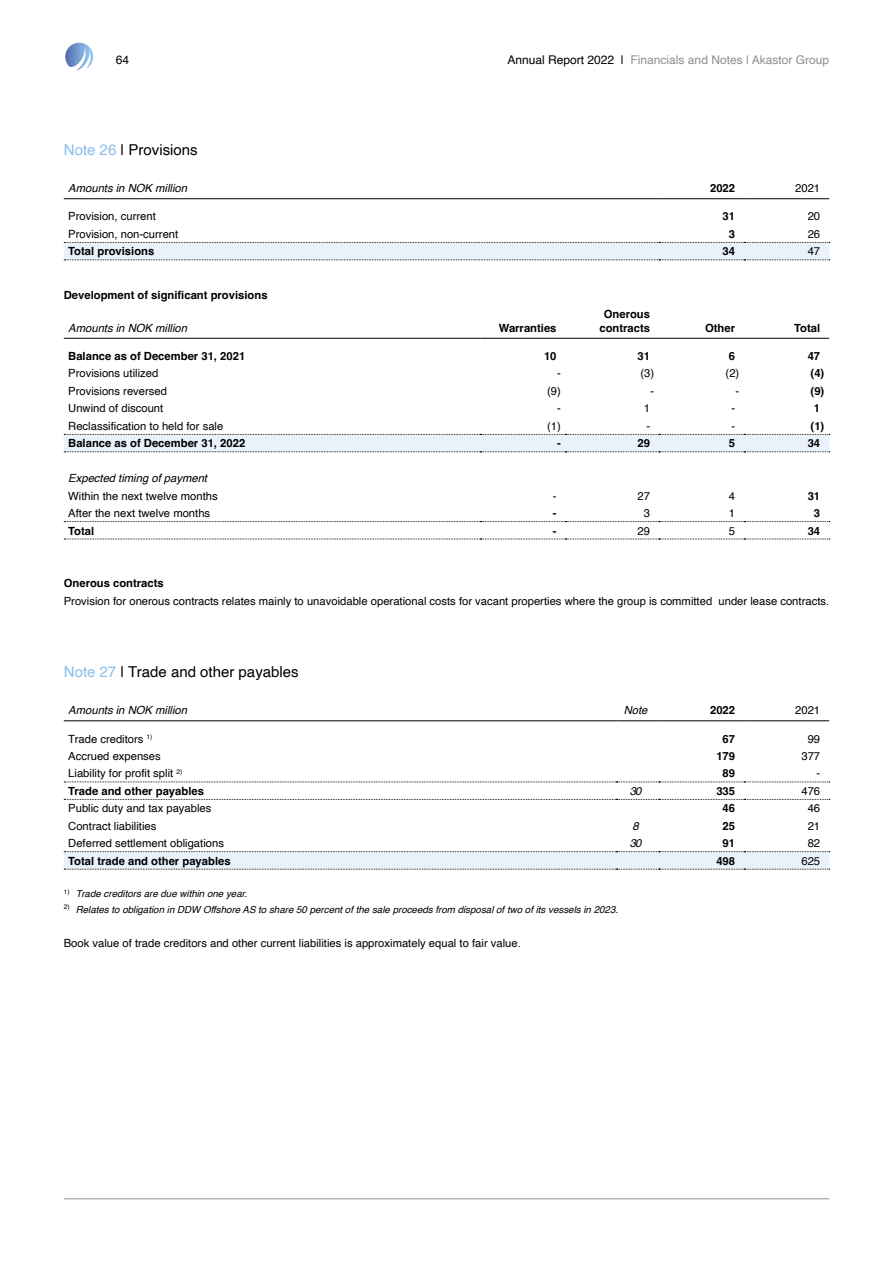
<style>
.page{position:relative;width:893px;height:1263px;background:#fff}
.page>*{position:absolute;margin:0;border:0;box-sizing:border-box;transform-origin:0 0}
.Notetittel{font:15px "Helvetica";color:#000}
.t1{font:12px "Helvetica";color:#8c8f92}
.t2{font:12px "Helvetica";color:#000}
.Venstre{font:11.25px "Helvetica";color:#000}
.Noter_brødtekst{font:11.25px "Helvetica";color:#000}
.Venstre-2{font:700 11.25px "Helvetica";color:#000}
.Høyre{font:700 11.25px/13.5px "Helvetica";color:#000;text-align:center}
.Venstre-3{font:italic 11.25px "Helvetica";color:#000}
.Noter_mellomtittel_1{font:700 11.25px "Helvetica";color:#000}
.Høyre-2{font:11.25px "Helvetica";color:#000}
.Høyre_tall_parentes{font:11.25px "Helvetica";color:#000}
.Høyre_tall_parentes-2{font:700 11.25px "Helvetica";color:#000}
.Sentrert{font:italic 11.25px "Helvetica";color:#000}
.Fotnote{font:italic 9.75px "Helvetica";color:#000}
.s1{color:#000}
.s2{color:#8cbeeb}
</style>
<div class="page">
<svg style="left:65px;top:43px;width:28px;height:28px"></svg>
<hr style="left:64px;top:1198px;width:765px;height:1px;background:#8c8f92">
<hr style="left:64px;top:198px;width:595px;height:1px;background:#000">
<hr style="left:659px;top:198px;width:85px;height:1px;background:#000">
<hr style="left:744px;top:198px;width:85px;height:1px;background:#000">
<svg style="left:64px;top:242px;width:766px;height:18px;background:#e0e7f0"></svg>
<svg style="left:64px;top:521px;width:766px;height:1px"></svg>
<svg style="left:64px;top:539px;width:766px;height:1px"></svg>
<hr style="left:64px;top:338px;width:416px;height:1px;background:#000">
<hr style="left:480px;top:338px;width:86px;height:1px;background:#000">
<hr style="left:566px;top:338px;width:93px;height:1px;background:#000">
<hr style="left:659px;top:338px;width:85px;height:1px;background:#000">
<hr style="left:744px;top:338px;width:85px;height:1px;background:#000">
<svg style="left:64px;top:434px;width:766px;height:18px;background:#dfe7f0"></svg>
<hr style="left:64px;top:720px;width:553px;height:1px;background:#000">
<hr style="left:617px;top:720px;width:42px;height:1px;background:#000">
<hr style="left:659px;top:720px;width:85px;height:1px;background:#000">
<hr style="left:744px;top:720px;width:85px;height:1px;background:#000">
<svg style="left:64px;top:851px;width:766px;height:19px;background:#dfe6ee"></svg>
<svg style="left:64px;top:781px;width:766px;height:1px"></svg>
<svg style="left:64px;top:799px;width:766px;height:1px"></svg>
<p class="t2" style="left:116px;top:50px;width:15px">64</p>
<p class="t1" style="left:507px;top:50px;width:323px"><span class="s1">Annual Report 2022 |</span> Financials and Notes | Akastor Group</p>
<p class="Notetittel" style="left:64px;top:138px;width:135px"><span class="s2">Note 26</span> | Provisions</p>
<p class="Venstre-3" style="left:68px;top:179px;width:120px">Amounts in NOK million</p>
<p class="Høyre" style="left:710px;top:183px;width:27px">2022</p>
<p class="Høyre-2" style="left:795px;top:179px;width:27px">2021</p>
<p class="Venstre" style="left:68px;top:208px;width:89px">Provision, current</p>
<p class="Høyre" style="left:723px;top:211px;width:14px">31</p>
<p class="Høyre-2" style="left:808px;top:208px;width:14px">20</p>
<p class="Venstre" style="left:68px;top:225px;width:112px">Provision, non-current</p>
<p class="Høyre" style="left:729px;top:228px;width:8px">3</p>
<p class="Høyre-2" style="left:808px;top:225px;width:14px">26</p>
<p class="Venstre-2" style="left:68px;top:245px;width:88px">Total provisions</p>
<p class="Høyre" style="left:723px;top:246px;width:14px">34</p>
<p class="Høyre-2" style="left:808px;top:243px;width:14px">47</p>
<p class="Noter_mellomtittel_1" style="left:64px;top:288px;width:205px">Development of significant provisions</p>
<p class="Venstre-3" style="left:68px;top:319px;width:120px">Amounts in NOK million</p>
<p class="Høyre" style="left:499px;top:322px;width:59px">Warranties</p>
<p class="Høyre" style="left:599px;top:309px;width:52px">Onerous contracts</p>
<p class="Høyre" style="left:705px;top:322px;width:32px">Other</p>
<p class="Høyre" style="left:794px;top:322px;width:28px">Total</p>
<p class="Venstre-2" style="left:68px;top:349px;width:178px">Balance as of December 31, 2021</p>
<p class="Høyre" style="left:544px;top:351px;width:14px">10</p>
<p class="Høyre" style="left:638px;top:351px;width:14px">31</p>
<p class="Høyre" style="left:729px;top:351px;width:8px">6</p>
<p class="Høyre" style="left:808px;top:351px;width:14px">47</p>
<p class="Venstre" style="left:68px;top:365px;width:92px">Provisions utilized</p>
<p class="Høyre_tall_parentes" style="left:557px;top:365px;width:5px">-</p>
<p class="Høyre_tall_parentes" style="left:641px;top:365px;width:15px">(3)</p>
<p class="Høyre_tall_parentes" style="left:726px;top:365px;width:15px">(2)</p>
<p class="Høyre_tall_parentes-2" style="left:811px;top:367px;width:15px">(4)</p>
<p class="Venstre" style="left:68px;top:382px;width:100px">Provisions reversed</p>
<p class="Høyre_tall_parentes" style="left:547px;top:382px;width:15px">(9)</p>
<p class="Høyre_tall_parentes" style="left:651px;top:382px;width:5px">-</p>
<p class="Høyre_tall_parentes" style="left:736px;top:382px;width:5px">-</p>
<p class="Høyre_tall_parentes-2" style="left:811px;top:384px;width:15px">(9)</p>
<p class="Venstre" style="left:68px;top:400px;width:97px">Unwind of discount</p>
<p class="Høyre_tall_parentes" style="left:557px;top:400px;width:5px">-</p>
<p class="Høyre-2" style="left:644px;top:400px;width:8px">1</p>
<p class="Høyre-2" style="left:731px;top:400px;width:5px">-</p>
<p class="Høyre" style="left:814px;top:403px;width:8px">1</p>
<p class="Venstre" style="left:68px;top:417px;width:157px">Reclassification to held for sale</p>
<p class="Høyre_tall_parentes" style="left:547px;top:417px;width:15px">(1)</p>
<p class="Høyre-2" style="left:646px;top:417px;width:5px">-</p>
<p class="Høyre-2" style="left:731px;top:417px;width:5px">-</p>
<p class="Høyre_tall_parentes-2" style="left:811px;top:419px;width:15px">(1)</p>
<p class="Venstre-2" style="left:68px;top:436px;width:178px">Balance as of December 31, 2022</p>
<p class="Høyre_tall_parentes-2" style="left:557px;top:436px;width:5px">-</p>
<p class="Høyre" style="left:638px;top:438px;width:14px">29</p>
<p class="Høyre" style="left:729px;top:438px;width:8px">5</p>
<p class="Høyre" style="left:808px;top:438px;width:14px">34</p>
<p class="Venstre-3" style="left:68px;top:469px;width:140px">Expected timing of payment</p>
<p class="Venstre" style="left:68px;top:487px;width:151px">Within the next twelve months</p>
<p class="Høyre-2" style="left:553px;top:487px;width:5px">-</p>
<p class="Høyre-2" style="left:638px;top:487px;width:14px">27</p>
<p class="Høyre-2" style="left:729px;top:487px;width:8px">4</p>
<p class="Høyre" style="left:808px;top:490px;width:14px">31</p>
<p class="Venstre" style="left:68px;top:504px;width:143px">After the next twelve months</p>
<p class="Høyre" style="left:553px;top:508px;width:5px">-</p>
<p class="Høyre-2" style="left:644px;top:504px;width:8px">3</p>
<p class="Høyre-2" style="left:729px;top:504px;width:8px">1</p>
<p class="Høyre" style="left:814px;top:508px;width:8px">3</p>
<p class="Venstre-2" style="left:68px;top:524px;width:28px">Total</p>
<p class="Høyre" style="left:553px;top:525px;width:5px">-</p>
<p class="Høyre-2" style="left:638px;top:522px;width:14px">29</p>
<p class="Høyre-2" style="left:729px;top:522px;width:8px">5</p>
<p class="Høyre" style="left:808px;top:525px;width:14px">34</p>
<p class="Noter_mellomtittel_1" style="left:64px;top:576px;width:102px">Onerous contracts</p>
<p class="Noter_brødtekst" style="left:64px;top:592px;width:767px">Provision for onerous contracts relates mainly to unavoidable operational costs for vacant properties where the group is committed under lease contracts.</p>
<p class="Notetittel" style="left:64px;top:660px;width:236px"><span class="s2">Note 27</span> | Trade and other payables</p>
<p class="Venstre-3" style="left:68px;top:701px;width:120px">Amounts in NOK million</p>
<p class="Sentrert" style="left:624px;top:701px;width:25px">Note</p>
<p class="Høyre" style="left:710px;top:705px;width:27px">2022</p>
<p class="Høyre-2" style="left:795px;top:701px;width:27px">2021</p>
<p class="Venstre" style="left:68px;top:730px;width:86px">Trade creditors <sup>1)</sup></p>
<p class="Høyre" style="left:723px;top:733px;width:14px">67</p>
<p class="Høyre-2" style="left:808px;top:730px;width:14px">99</p>
<p class="Venstre" style="left:68px;top:747px;width:94px">Accrued expenses</p>
<p class="Høyre" style="left:716px;top:750px;width:20px">179</p>
<p class="Høyre-2" style="left:801px;top:747px;width:20px">377</p>
<p class="Venstre" style="left:68px;top:765px;width:115px">Liability for profit split <sup>2)</sup></p>
<p class="Høyre" style="left:723px;top:768px;width:14px">89</p>
<p class="Høyre-2" style="left:816px;top:765px;width:5px">-</p>
<p class="Venstre-2" style="left:68px;top:784px;width:137px">Trade and other payables</p>
<p class="Sentrert" style="left:630px;top:782px;width:13px">30</p>
<p class="Høyre" style="left:716px;top:785px;width:20px">335</p>
<p class="Høyre-2" style="left:801px;top:782px;width:20px">476</p>
<p class="Venstre" style="left:68px;top:800px;width:145px">Public duty and tax payables</p>
<p class="Høyre" style="left:723px;top:803px;width:14px">46</p>
<p class="Høyre-2" style="left:808px;top:800px;width:14px">46</p>
<p class="Venstre" style="left:68px;top:817px;width:90px">Contract liabilities</p>
<p class="Sentrert" style="left:632px;top:817px;width:8px">8</p>
<p class="Høyre" style="left:723px;top:820px;width:14px">25</p>
<p class="Høyre-2" style="left:808px;top:817px;width:14px">21</p>
<p class="Venstre" style="left:68px;top:834px;width:157px">Deferred settlement obligations</p>
<p class="Sentrert" style="left:630px;top:834px;width:13px">30</p>
<p class="Høyre" style="left:723px;top:838px;width:14px">91</p>
<p class="Høyre-2" style="left:808px;top:834px;width:14px">82</p>
<p class="Venstre-2" style="left:68px;top:854px;width:164px">Total trade and other payables</p>
<p class="Høyre" style="left:716px;top:855px;width:20px">498</p>
<p class="Høyre-2" style="left:801px;top:852px;width:20px">625</p>
<p class="Fotnote" style="left:64px;top:886px;width:185px"><sup>1)</sup> Trade creditors are due within one year.</p>
<p class="Fotnote" style="left:64px;top:902px;width:556px"><sup>2)</sup> Relates to obligation in DDW Offshore AS to share 50 percent of the sale proceeds from disposal of two of its vessels in 2023.</p>
<p class="Noter_brødtekst" style="left:64px;top:934px;width:459px">Book value of trade creditors and other current liabilities is approximately equal to fair value.</p>
</div>
